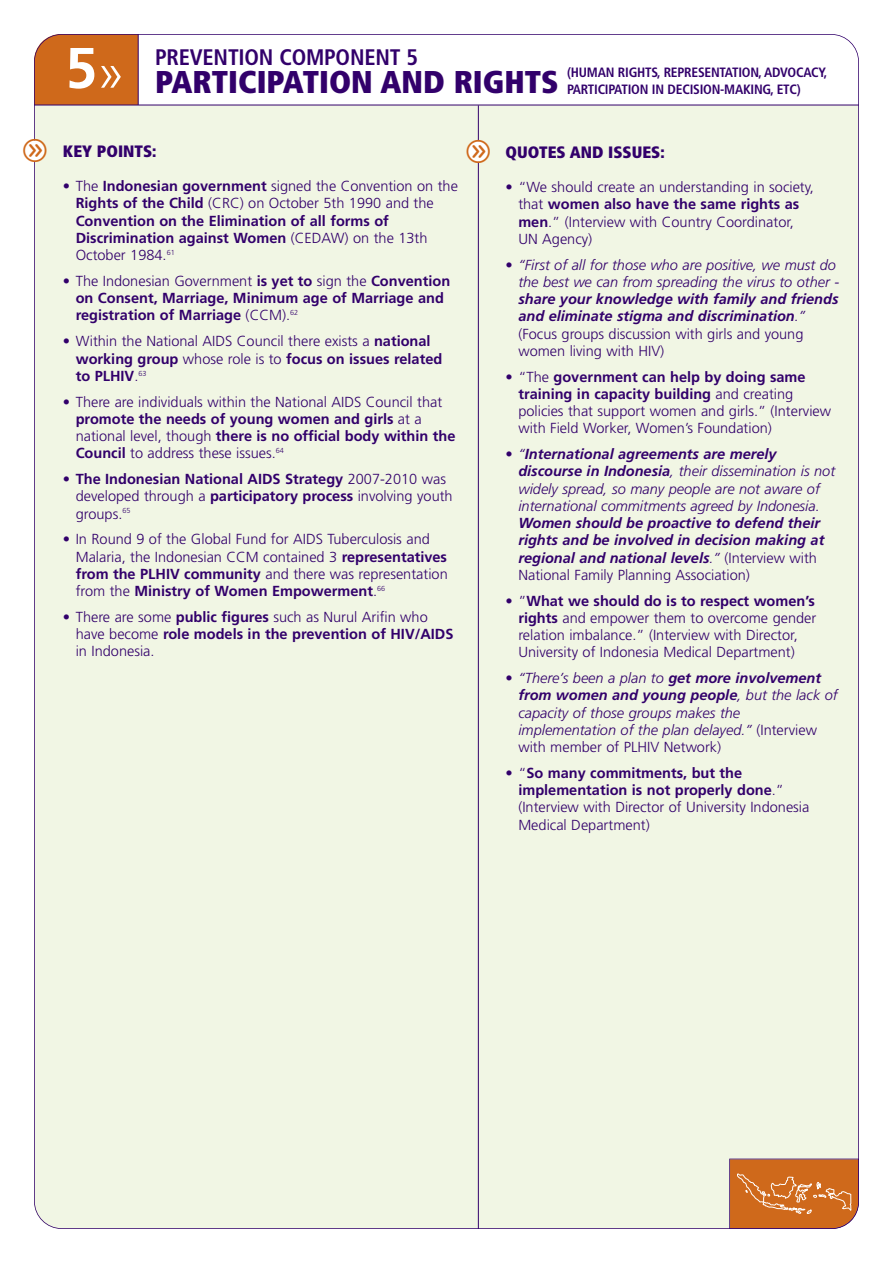
<style>
.page{position:relative;width:893px;height:1263px;background:#fff}
.page>*{position:absolute;margin:0;border:0;box-sizing:border-box;transform-origin:0 0}
.t1{font:900 condensed 31.5px "Frutiger";color:#32006b}
.t2{font:29.1px "Button Bonus Circle Positive";color:#cf691b}
.t3{font:700 condensed 22.5px "Frutiger";letter-spacing:-.01em;color:#32006b}
.t4{font:900 condensed 16.5px "Frutiger";color:#32006b}
.t5{font:300 14.55px/17.2px "Frutiger";color:#32006b}
.t6{font:italic 300 14.55px/17.2px "Frutiger";color:#32006b}
.t7{font:700 14.55px/17.2px "Frutiger";color:#32006b}
.t8{font:italic 700 14.55px/17.2px "Frutiger";color:#32006b}
.t9{font:700 condensed 13.5px/16.2px "Frutiger";letter-spacing:-.015em;color:#32006b}
.s1{font-weight:300;font-stretch:normal;font-size:52.95px;color:#fff}
.s2{font-weight:300}
.s3{font-weight:700}
.s4{font-style:normal}
.s5{font-weight:300;font-style:normal}
</style>
<div class="page">
<div style="left:34px;top:293px;width:825px;height:936px;background:#f1f6e4;border-radius:27px"></div>
<div style="left:34px;top:34px;width:104px;height:71px;background:#cf691b"></div>
<div style="left:34px;top:105px;width:825px;height:867px;background:#f1f6e4"></div>
<hr style="left:34px;top:105px;width:825px;height:1px;background:#32006b">
<hr style="left:478px;top:105px;width:1px;height:1124px;background:#32006b">
<svg style="left:729px;top:1158px;width:130px;height:71px;background:#cd7332"></svg>
<hr style="left:138px;top:34px;width:1px;height:71px;background:#32006b">
<div style="left:24px;top:140px;width:20px;height:21px;background:#fff;border-radius:50%"></div>
<div style="left:468px;top:141px;width:20px;height:21px;background:#fff;border-radius:50%"></div>
<h1 class="t1" style="left:65px;top:69px;width:495px"><sup>5</sup><span class="s1">»</span> PARTICIPATION AND RIGHTS</h1>
<h3 class="t3" style="left:155px;top:48px;width:264px">PREVENTION COMPONENT 5</h3>
<p class="t9" style="left:567px;top:66px;width:262px">(HUMAN RIGHTS, REPRESENTATION, ADVOCACY,<br>PARTICIPATION IN DECISION-MAKING, ETC)</p>
<h2 class="t2" style="left:20px;top:139px;width:31px">g</h2>
<h2 class="t2" style="left:464px;top:140px;width:31px">g</h2>
<p class="t4" style="left:63px;top:145px;width:95px">KEY POINTS:</p>
<p class="t7" style="left:76px;top:179px;width:384px;text-indent:-13px"><span class="s2">• The</span> Indonesian government <span class="s2">signed the Convention on the </span>Rights of the Child <span class="s2">(CRC) on October 5th 1990 and the </span>Convention on the Elimination of all forms of Discrimination against Women <span class="s2">(CEDAW) on the 13th October 1984.</span><sup>61</sup></p>
<p class="t7" style="left:76px;top:273px;width:376px;text-indent:-13px"><span class="s2">• The Indonesian Government</span> is yet to <span class="s2">sign the</span> Convention on Consent, Marriage, Minimum age of Marriage and registration of Marriage <span class="s2">(CCM).</span><sup>62</sup></p>
<p class="t5" style="left:76px;top:334px;width:368px;text-indent:-13px">• Within the National AIDS Council there exists a <span class="s3">national working group</span> whose role is to <span class="s3">focus on issues related to PLHIV</span>.<sup>63</sup></p>
<p class="t5" style="left:76px;top:394px;width:381px;text-indent:-13px">• There are individuals within the National AIDS Council that <span class="s3">promote the needs of young women and girls</span> at a national level, though <span class="s3">there is no official body within the Council</span> to address these issues.<sup>64</sup></p>
<p class="t7" style="left:76px;top:471px;width:378px;text-indent:-13px"><span class="s2">•</span> The Indonesian National AIDS Strategy <span class="s2">2007-2010 was developed through a</span> participatory process <span class="s2">involving youth groups.</span><sup>65</sup></p>
<p class="t5" style="left:76px;top:532px;width:373px;text-indent:-13px">• In Round 9 of the Global Fund for AIDS Tuberculosis and Malaria, the Indonesian CCM contained 3 <span class="s3">representatives from the PLHIV community</span> and there was representation from the <span class="s3">Ministry of Women Empowerment</span>.<sup>66</sup></p>
<p class="t5" style="left:76px;top:609px;width:379px;text-indent:-13px">• There are some <span class="s3">public figures</span> such as Nurul Arifin who have become <span class="s3">role models in the prevention of HIV/AIDS </span>in Indonesia.</p>
<p class="t4" style="left:506px;top:145px;width:161px">QUOTES AND ISSUES:</p>
<p class="t5" style="left:518px;top:179px;width:297px;text-indent:-13px">• “We should create an understanding in society, that <span class="s3">women also have the same rights as men</span>.” (Interview with Country Coordinator, UN Agency)</p>
<p class="t6" style="left:506px;top:257px;width:335px;text-align:right"><span class="s4">•</span> “First of all for those who are positive, we must do the best we can from spreading the virus to other -</p>
<p class="t8" style="left:518px;top:291px;width:322px">share your knowledge with family and friends and eliminate stigma and discrimination<span class="s2">.” </span><span class="s5">(Focus groups discussion with girls and young women living with HIV)</span></p>
<p class="t5" style="left:518px;top:369px;width:314px;text-indent:-13px">• “The <span class="s3">government can help by doing same training in capacity building</span> and creating policies that support women and girls.” (Interview with Field Worker, Women’s Foundation)</p>
<p class="t6" style="left:518px;top:446px;width:318px;text-indent:-13px"><span class="s4">•</span> “<span class="s3">International agreements are merely discourse in Indonesia</span>, their dissemination is not widely spread, so many people are not aware of international commitments agreed by Indonesia.</p>
<p class="t8" style="left:518px;top:515px;width:307px">Women should be proactive to defend their rights and be involved in decision making at regional and national levels<span class="s2">.”</span> <span class="s5">(Interview with National Family Planning Association)</span></p>
<p class="t5" style="left:518px;top:593px;width:299px;text-indent:-13px">• ”<span class="s3">What we should do is to respect women’s rights</span> and empower them to overcome gender relation imbalance.” (Interview with Director, University of Indonesia Medical Department)</p>
<p class="t6" style="left:518px;top:670px;width:321px;text-indent:-13px"><span class="s4">•</span> “There’s been a plan to <span class="s3">get more involvement from women and young people</span>, but the lack of capacity of those groups makes the implementation of the plan delayed.” <span class="s4">(Interview with member of PLHIV Network)</span></p>
<p class="t5" style="left:518px;top:765px;width:293px;text-indent:-13px">• “<span class="s3">So many commitments, but the implementation is not properly done</span>.” (Interview with Director of University Indonesia Medical Department)</p>
</div>
